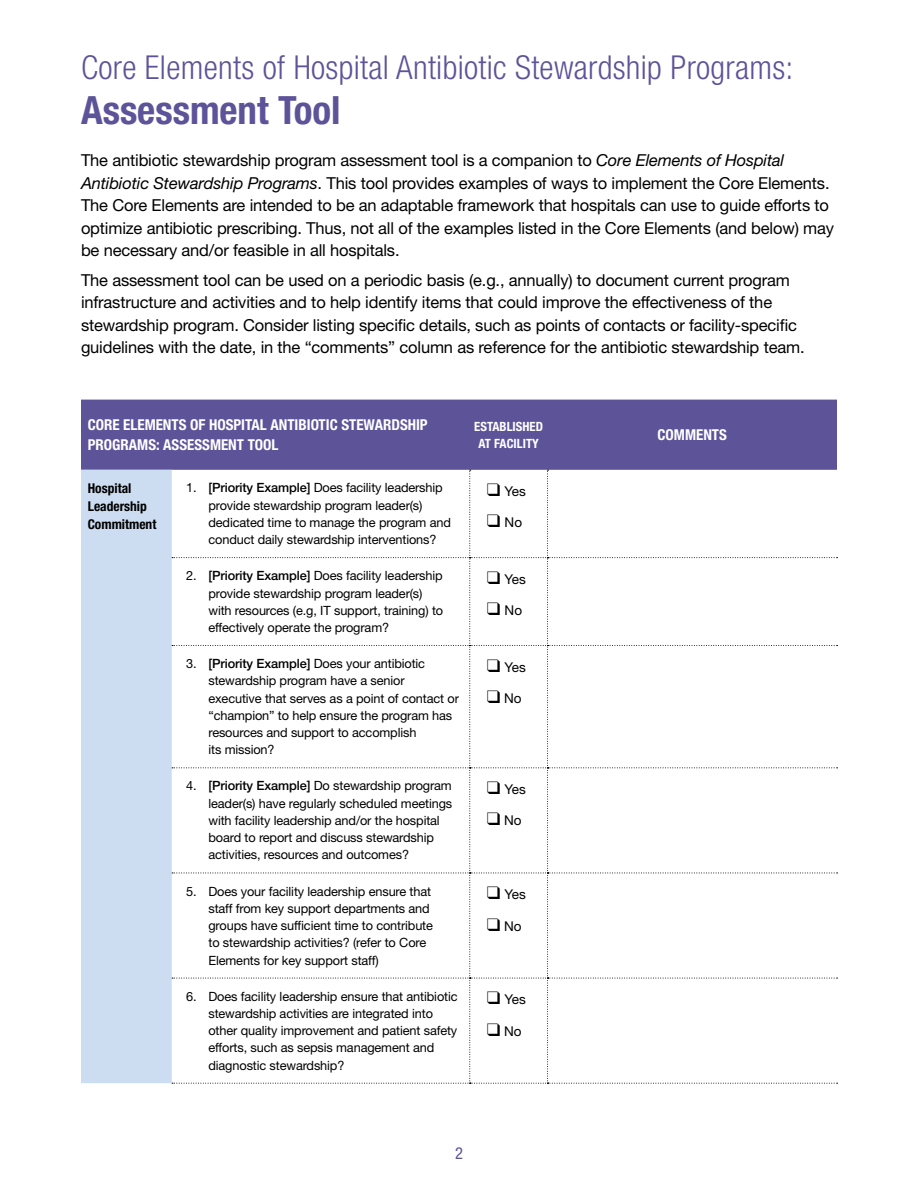
<style>
.page{position:relative;width:918px;height:1188px;background:#fff}
.page>*{position:absolute;margin:0;border:0;box-sizing:border-box;transform-origin:0 0}
.H2_26{font:700 condensed 39px "Helvetica Neue LT Std";color:#5d5399}
.H2_22_Pt{font:300 condensed 33px "Helvetica Neue LT Std";letter-spacing:.01em;color:#5d5399}
.body_less_sp{font:16.5px/22.5px "Helvetica Neue LT Std";letter-spacing:-.01em;color:#000}
.t1{font:condensed 16.5px "Helvetica Neue LT Std";color:#5d5399}
.body{font:700 condensed 15px/19.5px "Helvetica Neue LT Std";color:#fff}
.body_Yes_NO{font:13.5px "Helvetica Neue LT Std";letter-spacing:-.01em;color:#000}
.Left_table_heading_9{font:700 condensed 13.5px/18px "Helvetica Neue LT Std";color:#000}
.t2{font:12.75px/17.2px "Helvetica Neue LT Std";letter-spacing:-.01em;color:#000}
.body-2{font:700 condensed 12.75px/16.5px "Helvetica Neue LT Std";color:#fff;text-align:center}
.s1{font-style:italic}
.s2{font-weight:500}
</style>
<div class="page">
<div style="left:81px;top:400px;width:756px;height:70px;background:#5d5399"></div>
<div style="left:81px;top:470px;width:91px;height:613px;background:#ccdcf1"></div>
<svg style="left:172px;top:470px;width:666px;height:614px"></svg>
<p class="H2_22_Pt" style="left:81px;top:48px;width:714px">Core Elements of Hospital Antibiotic Stewardship Programs:</p>
<p class="H2_26" style="left:81px;top:86px;width:261px">Assessment Tool</p>
<p class="body_less_sp" style="left:81px;top:149px;width:755px">The antibiotic stewardship program assessment tool is a companion to <span class="s1">Core Elements of Hospital Antibiotic Stewardship Programs</span>. This tool provides examples of ways to implement the Core Elements.<br>The Core Elements are intended to be an adaptable framework that hospitals can use to guide efforts to optimize antibiotic prescribing. Thus, not all of the examples listed in the Core Elements (and below) may be necessary and/or feasible in all hospitals.</p>
<p class="body_less_sp" style="left:81px;top:268px;width:725px">The assessment tool can be used on a periodic basis (e.g., annually) to document current program infrastructure and activities and to help identify items that could improve the effectiveness of the stewardship program. Consider listing specific details, such as points of contacts or facility-specific guidelines with the date, in the “comments” column as reference for the antibiotic stewardship team.</p>
<p class="body" style="left:88px;top:415px;width:342px">CORE ELEMENTS OF HOSPITAL ANTIBIOTIC STEWARDSHIP<br>PROGRAMS: ASSESSMENT TOOL</p>
<p class="body-2" style="left:474px;top:418px;width:70px">ESTABLISHED<br>AT FACILITY</p>
<p class="body" style="left:658px;top:425px;width:71px">COMMENTS</p>
<p class="Left_table_heading_9" style="left:88px;top:479px;width:70px">Hospital<br>Leadership<br>Commitment</p>
<p class="t2" style="left:208px;top:479px;width:244px;text-indent:-22px">1. <span class="s2">[Priority Example]</span> Does facility leadership provide stewardship program leader(s) dedicated time to manage the program and conduct daily stewardship interventions?</p>
<p class="body_Yes_NO" style="left:487px;top:483px;width:41px">❑ Yes</p>
<p class="body_Yes_NO" style="left:487px;top:515px;width:37px">❑ No</p>
<p class="t2" style="left:208px;top:567px;width:236px;text-indent:-22px">2. <span class="s2">[Priority Example]</span> Does facility leadership provide stewardship program leader(s) with resources (e.g, IT support, training) to effectively operate the program?</p>
<p class="body_Yes_NO" style="left:487px;top:571px;width:41px">❑ Yes</p>
<p class="body_Yes_NO" style="left:487px;top:602px;width:37px">❑ No</p>
<p class="t2" style="left:208px;top:655px;width:252px;text-indent:-22px">3. <span class="s2">[Priority Example]</span> Does your antibiotic stewardship program have a senior executive that serves as a point of contact or “champion” to help ensure the program has resources and support to accomplish<br>its mission?</p>
<p class="body_Yes_NO" style="left:487px;top:659px;width:41px">❑ Yes</p>
<p class="body_Yes_NO" style="left:487px;top:690px;width:36px">❑ No</p>
<p class="t2" style="left:208px;top:777px;width:245px;text-indent:-22px">4. <span class="s2">[Priority Example]</span> Do stewardship program leader(s) have regularly scheduled meetings with facility leadership and/or the hospital board to report and discuss stewardship activities, resources and outcomes?</p>
<p class="body_Yes_NO" style="left:487px;top:781px;width:41px">❑ Yes</p>
<p class="body_Yes_NO" style="left:487px;top:813px;width:36px">❑ No</p>
<p class="t2" style="left:208px;top:882px;width:226px;text-indent:-22px">5. Does your facility leadership ensure that staff from key support departments and groups have sufficient time to contribute to stewardship activities? (refer to Core Elements for key support staff)</p>
<p class="body_Yes_NO" style="left:487px;top:886px;width:41px">❑ Yes</p>
<p class="body_Yes_NO" style="left:487px;top:918px;width:36px">❑ No</p>
<p class="t2" style="left:208px;top:987px;width:251px;text-indent:-22px">6. Does facility leadership ensure that antibiotic stewardship activities are integrated into other quality improvement and patient safety efforts, such as sepsis management and diagnostic stewardship?</p>
<p class="body_Yes_NO" style="left:487px;top:991px;width:41px">❑ Yes</p>
<p class="body_Yes_NO" style="left:487px;top:1023px;width:36px">❑ No</p>
<p class="t1" style="left:455px;top:1144px;width:9px">2</p>
</div>
